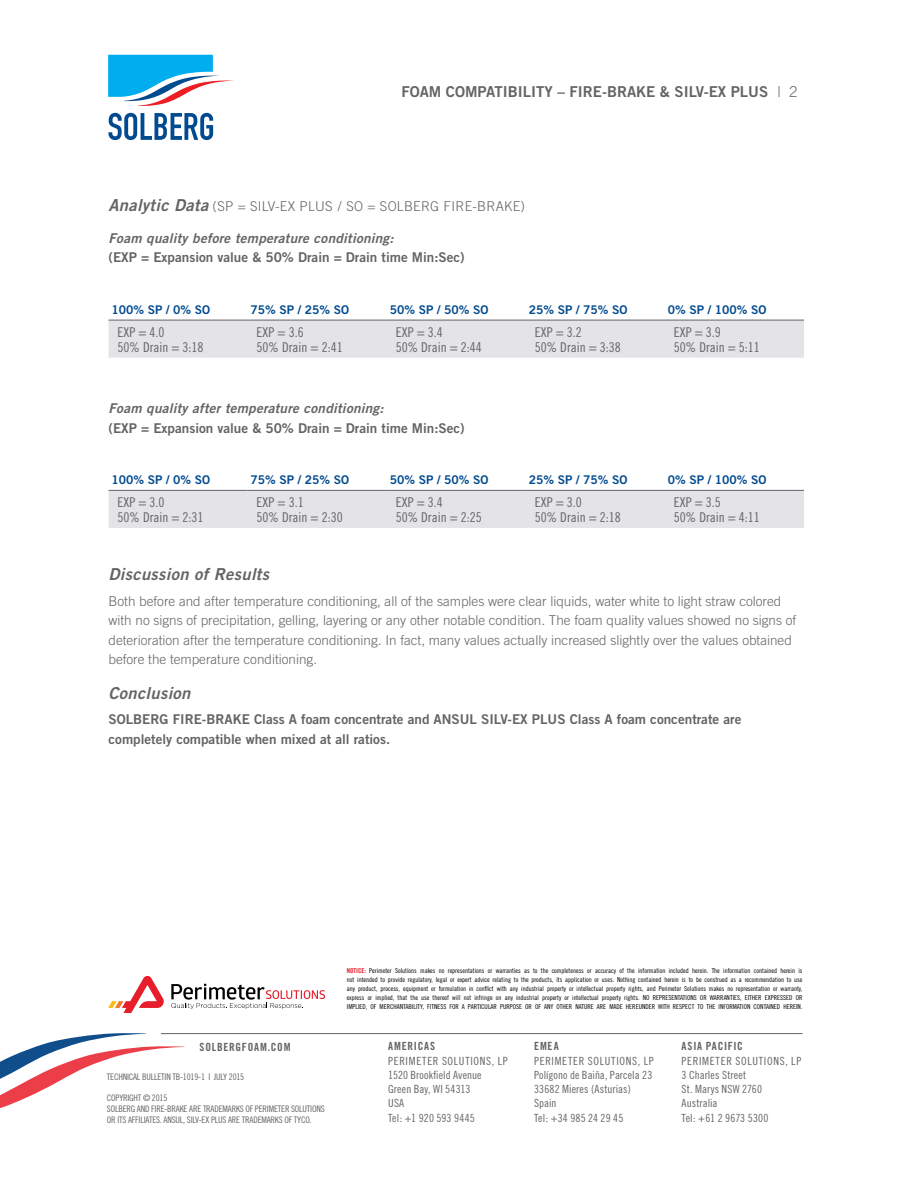
<style>
.page{position:relative;width:918px;height:1188px;background:#fff}
.page>*{position:absolute;margin:0;border:0;box-sizing:border-box;transform-origin:0 0}
.t1{font:italic 16.5px "Trade Gothic Bold Two";letter-spacing:.02em;color:#636466}
.t2{font:15px "Trade Gothic Bold Two";color:#636466}
.t3{font:300 13.5px/19.5px "Trade Gothic";color:#636466}
.t4{font:13.5px/19.5px "Trade Gothic Bold Two";color:#636466}
.t5{font:13.5px/15px "Trade Gothic Cond Eighteen";color:#636466}
.t6{font:italic 13.5px "Trade Gothic Bold Two";letter-spacing:.02em;color:#636466}
.t7{font:300 13.5px "Trade Gothic";letter-spacing:.02em;color:#636466}
.t8{font:12px "Trade Gothic Bold Two";color:#004a8f}
.t9{font:11.25px/14.2px "Trade Gothic Cond Eighteen";letter-spacing:.015em;color:#636466}
.t10{font:11.25px "Trade Gothic Bold Cond Twenty";letter-spacing:.07em;color:#636466}
.t11{font:9px/10.8px "Trade Gothic Cond Eighteen";letter-spacing:-.02em;color:#636466}
.t12{font:6.75px/9px "Trade Gothic Cond Eighteen";color:#000;text-align:justify}
.s1{font-family:"Trade Gothic";font-weight:300}
.s2{font-family:"Trade Gothic Bold Two";font-weight:400;font-style:italic;font-size:16.5px}
.s3{font-family:"Trade Gothic Bold Cond Twenty";color:#e61e2c}
</style>
<div class="page">
<hr style="left:161px;top:1033px;width:641px;height:1px;background:#636466">
<svg style="left:171px;top:984px;width:154px;height:25px"></svg>
<svg style="left:108px;top:976px;width:56px;height:37px"></svg>
<svg style="left:108px;top:113px;width:105px;height:27px"></svg>
<svg style="left:108px;top:55px;width:126px;height:51px"></svg>
<div style="left:109px;top:321px;width:695px;height:37px;background:#e4e4e6"></div>
<hr style="left:109px;top:320px;width:139px;height:1px;background:#636466">
<hr style="left:248px;top:320px;width:139px;height:1px;background:#636466">
<hr style="left:387px;top:320px;width:139px;height:1px;background:#636466">
<hr style="left:526px;top:320px;width:139px;height:1px;background:#636466">
<hr style="left:665px;top:320px;width:139px;height:1px;background:#636466">
<div style="left:109px;top:491px;width:695px;height:37px;background:#e4e4e6"></div>
<hr style="left:109px;top:490px;width:139px;height:1px;background:#636466">
<hr style="left:248px;top:490px;width:139px;height:1px;background:#636466">
<hr style="left:387px;top:490px;width:139px;height:1px;background:#636466">
<hr style="left:526px;top:490px;width:139px;height:1px;background:#636466">
<hr style="left:665px;top:490px;width:139px;height:1px;background:#636466">
<svg style="left:0;top:1033px;width:185px;height:76px"></svg>
<h2 class="t2" style="left:401px;top:83px;width:398px">FOAM COMPATIBILITY – FIRE‑BRAKE &amp; SILV‑EX PLUS <span class="s1">| 2</span></h2>
<h3 class="t7" style="left:109px;top:199px;width:418px"><span class="s2">Analytic Data</span> (SP = SILV‑EX PLUS / SO = SOLBERG FIRE‑BRAKE)</h3>
<h3 class="t6" style="left:109px;top:230px;width:287px">Foam quality before temperature conditioning:</h3>
<h3 class="t4" style="left:109px;top:248px;width:358px">(EXP = Expansion value &amp; 50% Drain = Drain time Min:Sec)</h3>
<h3 class="t8" style="left:112px;top:302px;width:100px">100% SP / 0% SO</h3>
<h3 class="t8" style="left:251px;top:302px;width:100px">75% SP / 25% SO</h3>
<h3 class="t8" style="left:390px;top:302px;width:100px">50% SP / 50% SO</h3>
<h3 class="t8" style="left:529px;top:302px;width:100px">25% SP / 75% SO</h3>
<h3 class="t8" style="left:668px;top:302px;width:100px">0% SP / 100% SO</h3>
<h3 class="t5" style="left:118px;top:324px;width:88px">EXP = 4.0<br>50% Drain = 3:18</h3>
<h3 class="t5" style="left:257px;top:324px;width:88px">EXP = 3.6<br>50% Drain = 2:41</h3>
<h3 class="t5" style="left:396px;top:324px;width:88px">EXP = 3.4<br>50% Drain = 2:44</h3>
<h3 class="t5" style="left:535px;top:324px;width:88px">EXP = 3.2<br>50% Drain = 3:38</h3>
<h3 class="t5" style="left:674px;top:324px;width:88px">EXP = 3.9<br>50% Drain = 5:11</h3>
<h3 class="t6" style="left:109px;top:400px;width:277px">Foam quality after temperature conditioning:</h3>
<h3 class="t4" style="left:109px;top:418px;width:358px">(EXP = Expansion value &amp; 50% Drain = Drain time Min:Sec)</h3>
<h3 class="t8" style="left:112px;top:473px;width:100px">100% SP / 0% SO</h3>
<h3 class="t8" style="left:251px;top:473px;width:100px">75% SP / 25% SO</h3>
<h3 class="t8" style="left:390px;top:473px;width:100px">50% SP / 50% SO</h3>
<h3 class="t8" style="left:529px;top:473px;width:100px">25% SP / 75% SO</h3>
<h3 class="t8" style="left:668px;top:473px;width:100px">0% SP / 100% SO</h3>
<h3 class="t5" style="left:118px;top:495px;width:88px">EXP = 3.0<br>50% Drain = 2:31</h3>
<h3 class="t5" style="left:257px;top:495px;width:88px">EXP = 3.1<br>50% Drain = 2:30</h3>
<h3 class="t5" style="left:396px;top:495px;width:88px">EXP = 3.4<br>50% Drain = 2:25</h3>
<h3 class="t5" style="left:535px;top:495px;width:88px">EXP = 3.0<br>50% Drain = 2:18</h3>
<h3 class="t5" style="left:674px;top:495px;width:88px">EXP = 3.5<br>50% Drain = 4:11</h3>
<h1 class="t1" style="left:109px;top:564px;width:162px">Discussion of Results</h1>
<p class="t3" style="left:109px;top:591px;width:689px">Both before and after temperature conditioning, all of the samples were clear liquids, water white to light straw colored with no signs of precipitation, gelling, layering or any other notable condition. The foam quality values showed no signs of deterioration after the temperature conditioning. In fact, many values actually increased slightly over the values obtained before the temperature conditioning.</p>
<h1 class="t1" style="left:109px;top:683px;width:83px">Conclusion</h1>
<h3 class="t4" style="left:109px;top:710px;width:634px">SOLBERG FIRE‑BRAKE Class A foam concentrate and ANSUL SILV‑EX PLUS Class A foam concentrate are completely compatible when mixed at all ratios.</h3>
<h3 class="t10" style="left:200px;top:1040px;width:92px">SOLBERGFOAM.COM</h3>
<h3 class="t11" style="left:107px;top:1071px;width:139px">TECHNICAL BULLETIN TB-1019-1 I JULY 2015</h3>
<h3 class="t11" style="left:107px;top:1093px;width:219px">COPYRIGHT © 2015<br>SOLBERG AND FIRE-BRAKE ARE TRADEMARKS OF PERIMETER SOLUTIONS<br>OR ITS AFFILIATES. ANSUL, SILV‑EX PLUS ARE TRADEMARKS OF TYCO.</h3>
<p class="t12" style="left:347px;top:966px;width:457px"><span class="s3">NOTICE:</span> Perimeter Solutions makes no representations or warranties as to the completeness or accuracy of the information included herein. The information contained herein is not intended to provide regulatory, legal or expert advice relating to the products, its application or uses. Nothing contained herein is to be construed as a recommendation to use any product, process, equipment or formulation in conflict with any industrial property or intellectual property rights, and Perimeter Solutions makes no representation or warranty, express or implied, that the use thereof will not infringe on any industrial property or intellectual property rights. NO REPRESENTATIONS OR WARRANTIES, EITHER EXPRESSED OR IMPLIED, OF MERCHANTABILITY, FITNESS FOR A PARTICULAR PURPOSE OR OF ANY OTHER NATURE ARE MADE HEREUNDER WITH RESPECT TO THE INFORMATION CONTAINED HEREIN.</p>
<h3 class="t10" style="left:388px;top:1040px;width:48px">AMERICAS</h3>
<h3 class="t9" style="left:388px;top:1053px;width:121px">PERIMETER SOLUTIONS, LP<br>1520 Brookfield Avenue<br>Green Bay, WI 54313<br>USA<br>Tel: +1 920 593 9445</h3>
<h3 class="t10" style="left:534px;top:1039px;width:26px">EMEA</h3>
<h3 class="t9" style="left:534px;top:1053px;width:121px">PERIMETER SOLUTIONS, LP<br>Polígono de Baiña, Parcela 23<br>33682 Mieres (Asturias)<br>Spain<br>Tel: +34 985 24 29 45</h3>
<h3 class="t10" style="left:682px;top:1040px;width:63px">ASIA PACIFIC</h3>
<h3 class="t9" style="left:682px;top:1053px;width:121px">PERIMETER SOLUTIONS, LP<br>3 Charles Street<br>St. Marys NSW 2760<br>Australia<br>Tel: +61 2 9673 5300</h3>
</div>
